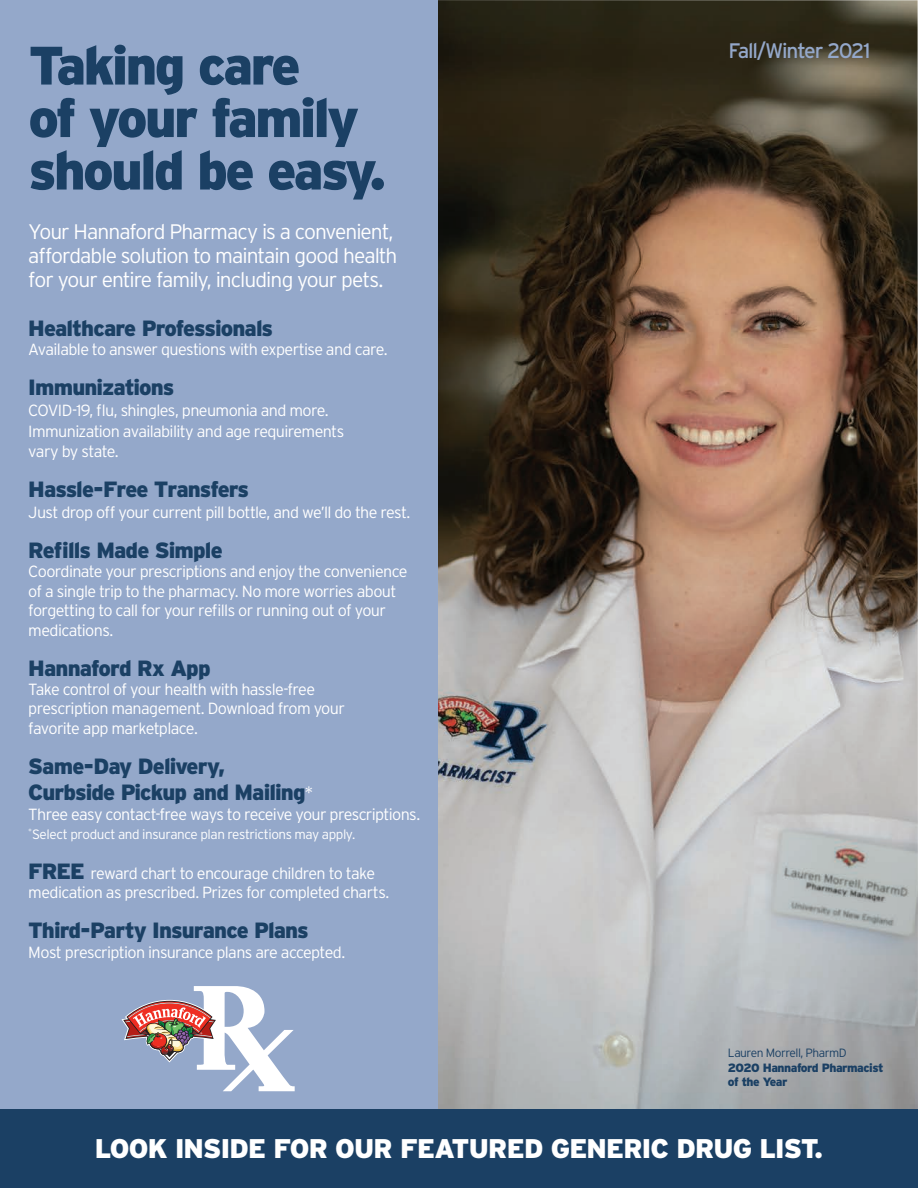
<style>
.page{position:relative;width:918px;height:1188px;background:#fff}
.page>*{position:absolute;margin:0;border:0;box-sizing:border-box;transform-origin:0 0}
.t1{font:900 54px/52.5px "Interstate";letter-spacing:-.05em;color:#1b4064}
.t2{font:900 27px "Interstate";letter-spacing:-.03em;color:#fff}
.t3{font:900 22.05px/26.4px "Interstate";letter-spacing:-.045em;color:#1b4064}
.t4{font:300 21px/24px "Interstate";letter-spacing:-.045em;color:#fff}
.t5{font:21px "Interstate";letter-spacing:-.06em;color:#94a8ca}
.t6{font:300 16.2px/19.4px "Interstate";letter-spacing:-.04em;color:#fff}
.t7{font:300 13.5px "Interstate";letter-spacing:-.03em;color:#fff}
.t8{font:900 12px/14.4px "Interstate";letter-spacing:-.04em;color:#1b4064}
.t9{font:300 12px "Interstate";letter-spacing:-.04em;color:#1b4064}
.s1{font-weight:300;font-size:18px;color:#fff}
.s2{font-weight:900;font-size:22.05px;color:#1b4064}
</style>
<div class="page">
<img style="left:437px;top:0;width:481px;height:1109px">
<div style="left:0;top:0;width:437px;height:1120px;background:#94a8ca"></div>
<div style="left:0;top:1109px;width:918px;height:79px;background:#1b4064"></div>
<svg style="left:121px;top:986px;width:174px;height:106px"></svg>
<h1 class="t1" style="left:28px;top:39px;width:359px">Taking care<br>of your family should be easy.</h1>
<p class="t4" style="left:28px;top:219px;width:371px">Your Hannaford Pharmacy is a convenient, affordable solution to maintain good health for your entire family, including your pets.</p>
<h3 class="t3" style="left:28px;top:315px;width:246px">Healthcare Professionals</h3>
<p class="t6" style="left:28px;top:340px;width:361px">Available to answer questions with expertise and care.</p>
<h3 class="t3" style="left:28px;top:374px;width:148px">Immunizations</h3>
<p class="t6" style="left:28px;top:400px;width:317px;line-height:20.9px">COVID-19, flu, shingles, pneumonia and more.<br>Immunization availability and age requirements</p>
<p class="t6" style="left:28px;top:441px;width:92px">vary by state.</p>
<h3 class="t3" style="left:28px;top:475px;width:222px">Hassle-Free Transfers</h3>
<p class="t6" style="left:28px;top:502px;width:384px">Just drop off your current pill bottle, and we’ll do the rest.</p>
<h3 class="t3" style="left:28px;top:537px;width:196px">Refills Made Simple</h3>
<p class="t6" style="left:28px;top:562px;width:381px">Coordinate your prescriptions and enjoy the convenience of a single trip to the pharmacy. No more worries about forgetting to call for your refills or running out of your medications.</p>
<h3 class="t3" style="left:28px;top:654px;width:184px">Hannaford Rx App</h3>
<p class="t6" style="left:28px;top:679px;width:318px">Take control of your health with hassle-free prescription management. Download from your favorite app marketplace.</p>
<h3 class="t3" style="left:28px;top:753px;width:287px">Same-Day Delivery,<br>Curbside Pickup and Mailing<span class="s1">*</span></h3>
<p class="t6" style="left:28px;top:804px;width:393px">Three easy contact-free ways to receive your prescriptions.</p>
<p class="t7" style="left:28px;top:826px;width:329px"><sup>*</sup>Select product and insurance plan restrictions may apply.</p>
<p class="t6" style="left:28px;top:863px;width:363px"><span class="s2">FREE</span> reward chart to encourage children to take medication as prescribed. Prizes for completed charts.</p>
<h3 class="t3" style="left:28px;top:917px;width:282px">Third-Party Insurance Plans</h3>
<p class="t6" style="left:28px;top:942px;width:319px">Most prescription insurance plans are accepted.</p>
<p class="t5" style="left:729px;top:39px;width:144px">Fall/Winter 2021</p>
<p class="t9" style="left:728px;top:1046px;width:120px">Lauren Morrell, PharmD</p>
<p class="t8" style="left:728px;top:1060px;width:157px">2020 Hannaford Pharmacist of the Year</p>
<h2 class="t2" style="left:95px;top:1133px;width:730px">LOOK INSIDE FOR OUR FEATURED GENERIC DRUG LIST.</h2>
</div>
